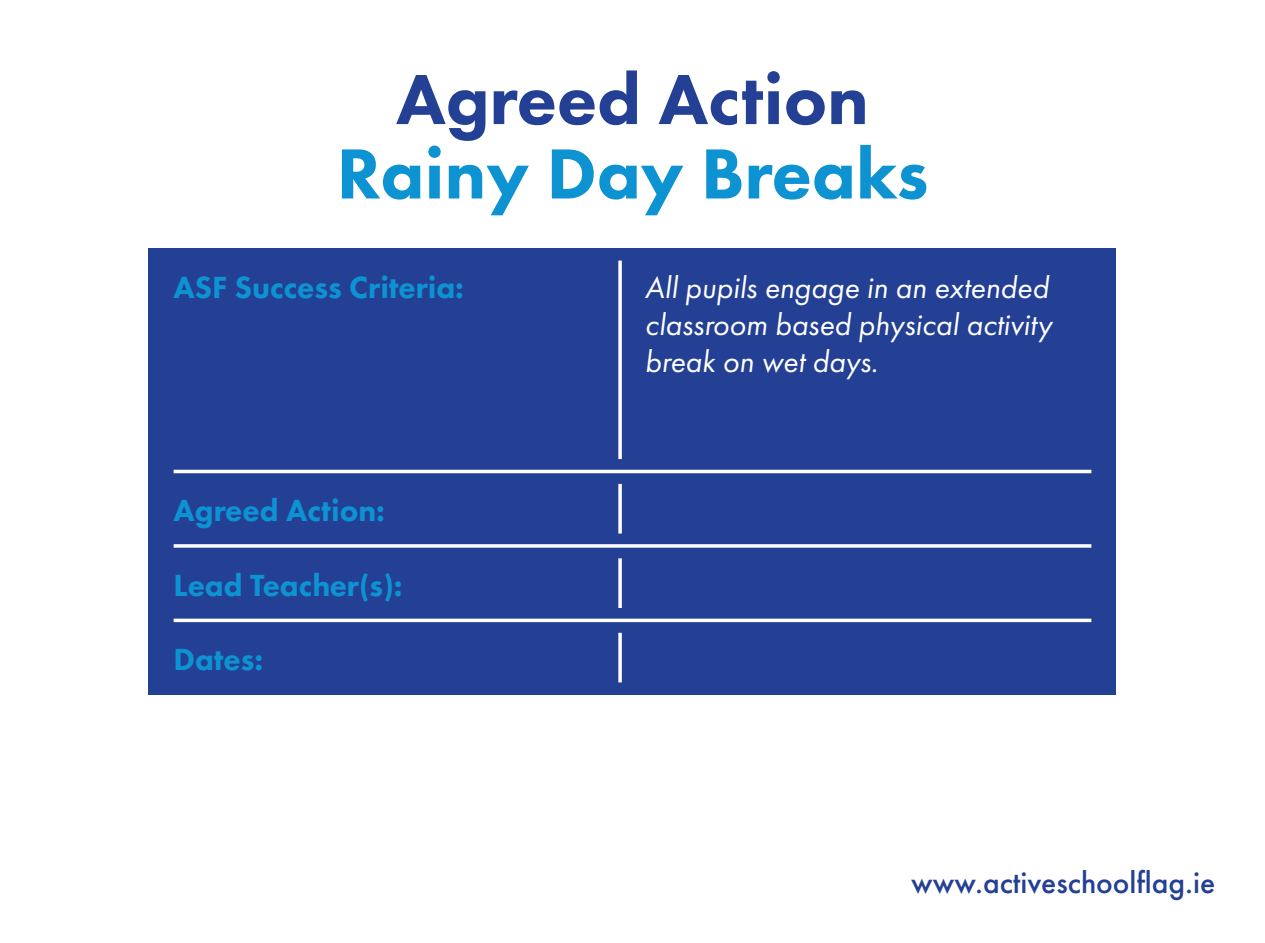
<style>
.page{position:relative;width:1265px;height:943px;background:#fff}
.page>*{position:absolute;margin:0;border:0;box-sizing:border-box;transform-origin:0 0}
.t1{font:800 73.5px "Futura PT";color:#0d93d2}
.t2{font:800 73.5px "Futura PT";color:#244094}
.t3{font:italic 31.5px/37.3px "Futura PT";color:#fff;text-align:justify}
.t4{font:800 31.5px "Futura PT";color:#0d93d2}
.t5{font:500 31.5px "Futura PT";color:#244094}
</style>
<div class="page">
<div style="left:149px;top:248px;width:967px;height:446px;background:#244094"></div>
<svg style="left:174px;top:618px;width:917px;height:4px;background:#dbe0ed"></svg>
<hr style="left:174px;top:470px;width:917px;height:3px;background:#fff">
<hr style="left:174px;top:544px;width:917px;height:3px;background:#fff">
<svg style="left:618px;top:260px;width:4px;height:199px"></svg>
<svg style="left:618px;top:632px;width:4px;height:50px"></svg>
<svg style="left:618px;top:558px;width:4px;height:50px"></svg>
<svg style="left:618px;top:484px;width:4px;height:49px"></svg>
<h1 class="t2" style="left:396px;top:54px;width:474px">Agreed Action</h1>
<h1 class="t1" style="left:337px;top:128px;width:593px">Rainy Day Breaks</h1>
<p class="t4" style="left:174px;top:267px;width:292px">ASF Success Criteria:</p>
<p class="t4" style="left:174px;top:491px;width:213px">Agreed Action:</p>
<p class="t4" style="left:174px;top:565px;width:230px">Lead Teacher(s):</p>
<p class="t4" style="left:174px;top:639px;width:91px">Dates:</p>
<p class="t3" style="left:645px;top:268px;width:409px">All pupils engage in an extended classroom based physical activity break on wet days.</p>
<p class="t5" style="left:911px;top:863px;width:306px">www.activeschoolflag.ie</p>
</div>
